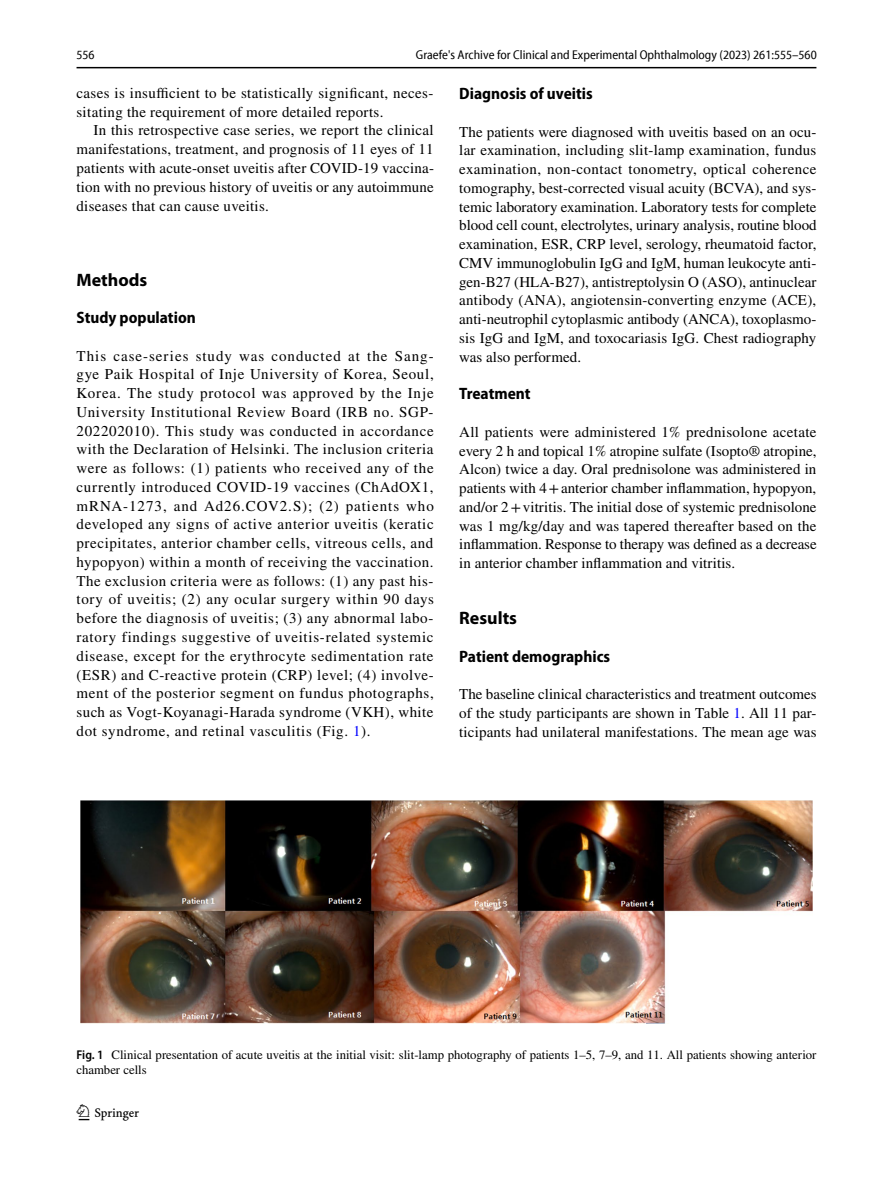
<style>
.page{position:relative;width:893px;height:1187px;background:#fff}
.page>*{position:absolute;margin:0;border:0;box-sizing:border-box;transform-origin:0 0}
.t1{font:22.5px "Springnew Regular 2";color:#000}
.t2{font:700 18px "Myriad Pro";color:#000}
.t3{font:700 semi-condensed 16.5px "Myriad Pro";color:#000}
.t4{font:15px/18.8px "STIX";letter-spacing:.015em;color:#000;text-align:justify}
.t5{font:12.75px/15px "STIX";color:#000}
.t6{font:semi-condensed 12.75px "Myriad Pro Unic";color:#000}
.s1{color:#00f}
.s2{font-family:"Myriad Pro";font-weight:600;font-stretch:semi-condensed}
</style>
<div class="page">
<hr style="left:77px;top:67px;width:739px;height:1px;background:#000">
<img style="left:81px;top:800px;width:731px;height:223px">
<p class="t6" style="left:77px;top:50px;width:20px">556</p>
<p class="t6" style="left:416px;top:50px;width:402px">Graefe's Archive for Clinical and Experimental Ophthalmology (2023) 261:555–560</p>
<p class="t4" style="left:77px;top:84px;width:358px">cases is insufficient to be statistically significant, neces&shy;sitating the requirement of more detailed reports.</p>
<p class="t4" style="left:77px;top:122px;width:359px;text-indent:17px">In this retrospective case series, we report the clinical manifestations, treatment, and prognosis of 11 eyes of 11 patients with acute-onset uveitis after COVID-19 vaccina&shy;tion with no previous history of uveitis or any autoimmune diseases that can cause uveitis.</p>
<p class="t2" style="left:77px;top:268px;width:72px">Methods</p>
<p class="t3" style="left:77px;top:308px;width:121px">Study population</p>
<p class="t4" style="left:77px;top:347px;width:359px">This case-series study was conducted at the Sang&shy;gye Paik Hospital of Inje University of Korea, Seoul, Korea. The study protocol was approved by the Inje University Institutional Review Board (IRB no. SGP-202202010). This study was conducted in accordance with the Declaration of Helsinki. The inclusion criteria were as follows: (1) patients who received any of the currently introduced COVID-19 vaccines (ChAdOX1, mRNA-1273, and Ad26.COV2.S); (2) patients who developed any signs of active anterior uveitis (keratic precipitates, anterior chamber cells, vitreous cells, and hypopyon) within a month of receiving the vaccination.<br>The exclusion criteria were as follows: (1) any past his&shy;tory of uveitis; (2) any ocular surgery within 90 days before the diagnosis of uveitis; (3) any abnormal labo&shy;ratory findings suggestive of uveitis-related systemic disease, except for the erythrocyte sedimentation rate (ESR) and C-reactive protein (CRP) level; (4) involve&shy;ment of the posterior segment on fundus photographs, such as Vogt-Koyanagi-Harada syndrome (VKH), white dot syndrome, and retinal vasculitis (Fig. <span class="s1">1</span>).</p>
<p class="t3" style="left:459px;top:84px;width:135px">Diagnosis of uveitis</p>
<p class="t4" style="left:459px;top:123px;width:359px">The patients were diagnosed with uveitis based on an ocu&shy;lar examination, including slit-lamp examination, fundus examination, non-contact tonometry, optical coherence tomography, best-corrected visual acuity (BCVA), and sys&shy;temic laboratory examination. Laboratory tests for complete blood cell count, electrolytes, urinary analysis, routine blood examination, ESR, CRP level, serology, rheumatoid factor, CMV immunoglobulin IgG and IgM, human leukocyte anti&shy;gen-B27 (HLA-B27), antistreptolysin O (ASO), antinuclear antibody (ANA), angiotensin-converting enzyme (ACE), anti-neutrophil cytoplasmic antibody (ANCA), toxoplasmo&shy;sis IgG and IgM, and toxocariasis IgG. Chest radiography was also performed.</p>
<p class="t3" style="left:459px;top:384px;width:73px">Treatment</p>
<p class="t4" style="left:459px;top:423px;width:359px">All patients were administered 1% prednisolone acetate every 2 h and topical 1% atropine sulfate (Isopto® atropine, Alcon) twice a day. Oral prednisolone was administered in patients with 4+anterior chamber inflammation, hypopyon, and/or 2+vitritis. The initial dose of systemic prednisolone was 1 mg/kg/day and was tapered thereafter based on the inflammation. Response to therapy was defined as a decrease in anterior chamber inflammation and vitritis.</p>
<p class="t2" style="left:459px;top:606px;width:59px">Results</p>
<p class="t3" style="left:459px;top:647px;width:152px">Patient demographics</p>
<p class="t4" style="left:459px;top:686px;width:359px">The baseline clinical characteristics and treatment outcomes of the study participants are shown in Table <span class="s1">1</span>. All 11 par&shy;ticipants had unilateral manifestations. The mean age was</p>
<p class="t5" style="left:77px;top:1047px;width:741px"><span class="s2">Fig. 1</span> Clinical presentation of acute uveitis at the initial visit: slit-lamp photography of patients 1–5, 7–9, and 11. All patients showing anterior chamber cells</p>
<h1 class="t1" style="left:79px;top:1104px;width:62px">1 3</h1>
</div>
